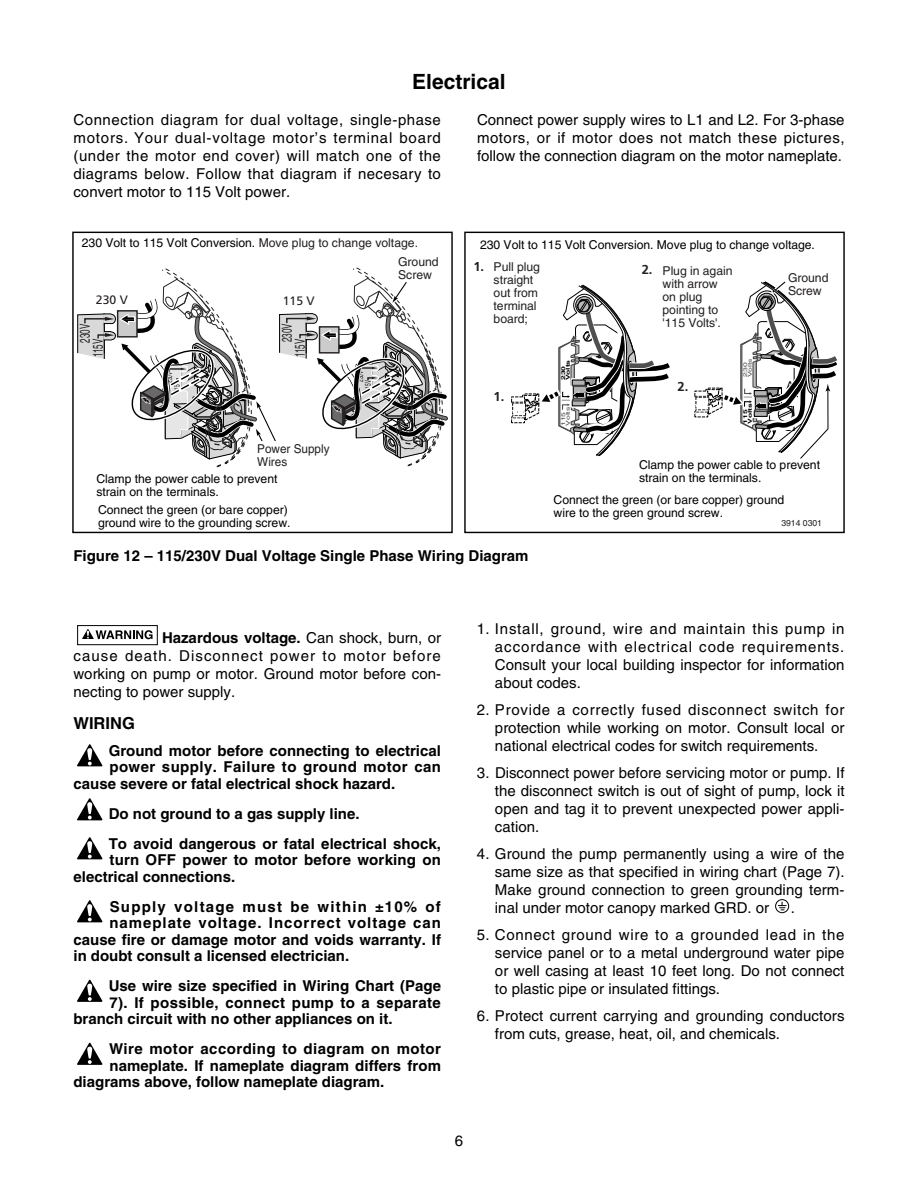
<style>
.page{position:relative;width:918px;height:1188px;background:#fff}
.page>*{position:absolute;margin:0;border:0;box-sizing:border-box;transform-origin:0 0}
.t1{font:700 21px "Helvetica";color:#000}
.t2{font:700 16.5px "Helvetica";color:#000}
.t3{font:15px/18px "Helvetica";color:#000;text-align:justify}
.t4{font:700 15px/30px "Helvetica";color:#000}
.t5{font:700 15px "Helvetica";letter-spacing:.025em;color:#000}
.t6{font:700 15px "Helvetica";letter-spacing:.065em;color:#000}
.t7{font:700 15px "Helvetica";letter-spacing:.03em;color:#000}
.t8{font:700 15px "Helvetica";letter-spacing:.085em;color:#000}
.t9{font:13.95px/12.9px "Helvetica";color:#231f20;scale:.58 1}
.t10{font:700 12.9px "Frutiger";color:#231f20}
.t11{font:12.15px/12.9px "Helvetica";letter-spacing:-.005em;color:#000}
.t12{font:12.15px/12.9px "Helvetica";letter-spacing:-.005em;color:#231f20}
.t13{font:12.15px/12.9px "Helvetica";letter-spacing:-.005em;color:#231f20;scale:.96 1}
.t14{font:12.15px "Frutiger";color:#231f20}
.t15{font:10.8px "Helvetica";color:#000}
.t16{font:8.55px "Helvetica";color:#231f20}
.t17{font:8.25px/7.5px "Helvetica";color:#231f20;scale:.58 1}
.t18{font:700 5.4px/4.8px "Helvetica";color:#000;scale:1.6 1}
.t19{font:5.4px/4.8px "Helvetica";color:#4d4d4d;scale:1.6 1}
.t20{font:5.4px/4.8px "Helvetica";color:#4a4a4a;scale:1.6 1}
.s1{color:#231f20}
.s2{font-weight:700}
</style>
<div class="page">
<svg style="left:775px;top:899px;width:14px;height:14px"></svg>
<svg style="left:77px;top:1043px;width:26px;height:22px"></svg>
<svg style="left:77px;top:980px;width:26px;height:22px"></svg>
<svg style="left:77px;top:922px;width:25px;height:1px"></svg>
<svg style="left:77px;top:900px;width:26px;height:22px"></svg>
<svg style="left:77px;top:859px;width:25px;height:1px"></svg>
<svg style="left:77px;top:837px;width:26px;height:22px"></svg>
<svg style="left:77px;top:820px;width:25px;height:1px"></svg>
<svg style="left:77px;top:798px;width:26px;height:22px"></svg>
<svg style="left:77px;top:766px;width:25px;height:1px"></svg>
<svg style="left:77px;top:744px;width:26px;height:22px"></svg>
<div style="left:77px;top:625px;width:81px;height:20px;border:1px solid #000"></div>
<svg style="left:82px;top:629px;width:71px;height:10px"></svg>
<div style="left:72px;top:232px;width:381px;height:301px;border:1px solid #000"></div>
<div style="left:464px;top:232px;width:381px;height:301px;border:1px solid #000"></div>
<svg style="left:694px;top:277px;width:151px;height:182px"></svg>
<svg style="left:511px;top:284px;width:159px;height:172px"></svg>
<svg style="left:77px;top:242px;width:375px;height:274px"></svg>
<h1 class="t1" style="left:412px;top:74px;width:95px">Electrical</h1>
<p class="t3" style="left:74px;top:112px;width:369px">Connection diagram for dual voltage, single-phase motors. Your dual-voltage motor’s terminal board (under the motor end cover) will match one of the diagrams below. Follow that diagram if necesary to convert motor to 115 Volt power.</p>
<p class="t3" style="left:477px;top:112px;width:369px">Connect power supply wires to L1 and L2. For 3-phase motors, or if motor does not match these pictures, follow the connection diagram on the motor nameplate.</p>
<p class="t11" style="left:82px;top:238px;width:338px">230 Volt to 115 Volt Conversion. <span class="s1">Move plug to change voltage.</span></p>
<p class="t14" style="left:96px;top:295px;width:33px">230 V</p>
<p class="t14" style="left:283px;top:296px;width:33px">115 V</p>
<p class="t9" style="left:80px;top:357px;width:59px;text-indent:15px;rotate:-90deg">230V<br>115V</p>
<p class="t9" style="left:282px;top:357px;width:59px;text-indent:15px;rotate:-90deg">230V<br>115V</p>
<p class="t17" style="left:166px;top:392px;width:36px;text-indent:9px;rotate:-90deg">230V<br>115V</p>
<p class="t12" style="left:398px;top:257px;width:42px">Ground<br>Screw</p>
<p class="t17" style="left:357px;top:391px;width:36px;text-indent:9px;rotate:-90deg">230V<br>115V</p>
<p class="t11" style="left:480px;top:239px;width:336px">230 Volt to 115 Volt Conversion. Move plug to change voltage.</p>
<p class="t12" style="left:494px;top:262px;width:48px">Pull plug straight out from terminal board;</p>
<p class="t10" style="left:474px;top:262px;width:12px">1.</p>
<p class="t10" style="left:642px;top:264px;width:12px">2.</p>
<p class="t12" style="left:663px;top:265px;width:71px">Plug in again with arrow on plug pointing to '115 Volts'.</p>
<p class="t12" style="left:788px;top:272px;width:42px">Ground<br>Screw</p>
<p class="t10" style="left:494px;top:391px;width:12px">1.</p>
<p class="t18" style="left:561px;top:380px;width:14px;rotate:-90deg">230<br>Volts</p>
<p class="t20" style="left:561px;top:426px;width:13px;rotate:-90deg">115<br>Volts</p>
<p class="t15" style="left:605px;top:385px;width:9px">A</p>
<p class="t15" style="left:603px;top:426px;width:14px">L1</p>
<p class="t10" style="left:678px;top:382px;width:12px">2.</p>
<p class="t19" style="left:743px;top:377px;width:13px;rotate:-90deg">230<br>Volts</p>
<p class="t18" style="left:743px;top:424px;width:14px;rotate:-90deg">115<br>Volts</p>
<p class="t15" style="left:787px;top:382px;width:9px">A</p>
<p class="t15" style="left:785px;top:423px;width:14px">L1</p>
<p class="t13" style="left:257px;top:444px;width:77px">Power Supply<br>Wires</p>
<p class="t11" style="left:639px;top:460px;width:182px">Clamp the power cable to prevent strain on the terminals.</p>
<p class="t11" style="left:97px;top:474px;width:182px">Clamp the power cable to prevent strain on the terminals.</p>
<p class="t11" style="left:98px;top:505px;width:194px">Connect the green (or bare copper) ground wire to the grounding screw.</p>
<p class="t11" style="left:554px;top:494px;width:232px">Connect the green (or bare copper) ground wire to the green ground screw.</p>
<p class="t16" style="left:781px;top:520px;width:42px">3914 0301</p>
<p class="t4" style="left:74px;top:542px;width:457px">Figure 12 – 115/230V Dual Voltage Single Phase Wiring Diagram</p>
<p class="t3" style="left:73px;top:630px;width:369px;text-indent:89px"><span class="s2">Hazardous voltage.</span> Can shock, burn, or cause death. Disconnect power to motor before working on pump or motor. Ground motor before con&shy;necting to power supply.</p>
<p class="t2" style="left:74px;top:717px;width:63px">WIRING</p>
<p class="t4" style="left:109px;top:737px;width:334px">Ground motor before connecting to electrical</p>
<p class="t5" style="left:109px;top:761px;width:333px">power supply. Failure to ground motor can</p>
<p class="t4" style="left:73px;top:770px;width:323px">cause severe or fatal electrical shock hazard.</p>
<p class="t4" style="left:109px;top:800px;width:334px">Do not ground to a gas supply line.<br>To avoid dangerous or fatal electrical shock,</p>
<p class="t4" style="left:73px;top:853px;width:369px;line-height:16.5px;text-indent:36px">turn OFF power to motor before working on electrical connections.</p>
<p class="t8" style="left:110px;top:901px;width:333px">Supply voltage must be within ±10% of</p>
<p class="t6" style="left:109px;top:917px;width:333px">nameplate voltage. Incorrect voltage can</p>
<p class="t4" style="left:73px;top:926px;width:369px">cause fire or damage motor and voids warranty. If</p>
<p class="t4" style="left:73px;top:942px;width:277px">in doubt consult a licensed electrician.</p>
<p class="t4" style="left:109px;top:972px;width:334px">Use wire size specified in Wiring Chart (Page</p>
<p class="t5" style="left:109px;top:997px;width:333px">7). If possible, connect pump to a separate</p>
<p class="t4" style="left:73px;top:1005px;width:321px">branch circuit with no other appliances on it.</p>
<p class="t7" style="left:109px;top:1043px;width:333px">Wire motor according to diagram on motor</p>
<p class="t4" style="left:109px;top:1052px;width:333px">nameplate. If nameplate diagram differs from</p>
<p class="t4" style="left:73px;top:1068px;width:312px">diagrams above, follow nameplate diagram.</p>
<p class="t3" style="left:495px;top:622px;width:351px;text-indent:-18px">1. Install, ground, wire and maintain this pump in accordance with electrical code requirements.<br>Consult your local building inspector for information about codes.</p>
<p class="t3" style="left:495px;top:703px;width:351px;text-indent:-18px">2. Provide a correctly fused disconnect switch for protection while working on motor. Consult local or national electrical codes for switch requirements.</p>
<p class="t3" style="left:495px;top:766px;width:351px;text-indent:-18px">3. Disconnect power before servicing motor or pump. If the disconnect switch is out of sight of pump, lock it open and tag it to prevent unexpected power appli&shy;cation.</p>
<p class="t3" style="left:495px;top:847px;width:351px;text-indent:-18px">4. Ground the pump permanently using a wire of the same size as that specified in wiring chart (Page 7).<br>Make ground connection to green grounding term&shy;inal under motor canopy marked GRD. or</p>
<p class="t3" style="left:791px;top:901px;width:6px">.</p>
<p class="t3" style="left:495px;top:928px;width:351px;text-indent:-18px">5. Connect ground wire to a grounded lead in the service panel or to a metal underground water pipe or well casing at least 10 feet long. Do not connect to plastic pipe or insulated fittings.</p>
<p class="t3" style="left:495px;top:1009px;width:351px;text-indent:-18px">6. Protect current carrying and grounding conductors from cuts, grease, heat, oil, and chemicals.</p>
<p class="t3" style="left:455px;top:1134px;width:10px">6</p>
</div>
